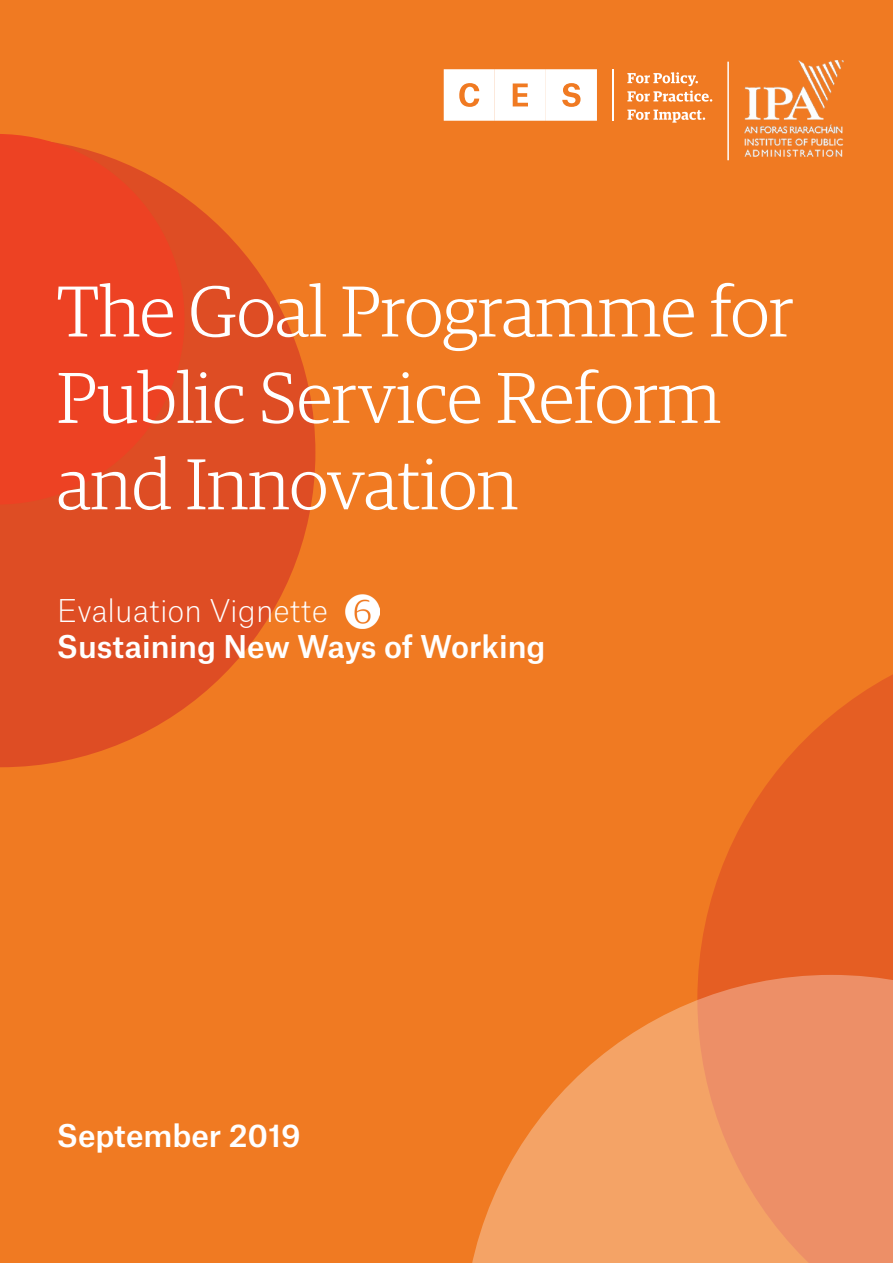
<style>
.page{position:relative;width:893px;height:1263px;background:#f07a22}
.page>*{position:absolute;margin:0;border:0;box-sizing:border-box;transform-origin:0 0}
.t1{font:300 72px/86.4px "Guardian Egyptian";color:#fff}
.t2{font:500 30px "Atlas Grotesk";color:#fff}
.t3{font:100 30px "Atlas Grotesk";color:#fff}
</style>
<div class="page">
<svg style="left:0;top:198px;width:315px;height:569px;fill:#de4d24"></svg>
<svg style="left:698px;top:674px;width:195px;height:301px;fill:#e55e23"></svg>
<svg style="left:0;top:134px;width:185px;height:370px;background:#ea4723"></svg>
<svg style="left:472px;top:975px;width:421px;height:288px"></svg>
<img style="left:744px;top:60px;width:99px;height:97px">
<svg style="left:444px;top:69px;width:153px;height:52px;background:#fdf1e9"></svg>
<hr style="left:612px;top:69px;width:2px;height:52px;background:#fff">
<svg style="left:627px;top:72px;width:85px;height:30px"></svg>
<svg style="left:627px;top:110px;width:78px;height:13px"></svg>
<hr style="left:727px;top:62px;width:2px;height:98px;background:#fff">
<img style="left:346px;top:594px;width:34px;height:34px">
<p class="t1" style="left:57px;top:264px;width:738px">The Goal Programme for<br>Public Service Reform and Innovation</p>
<p class="t3" style="left:57px;top:588px;width:273px">Evaluation Vignette</p>
<p class="t2" style="left:57px;top:622px;width:490px">Sustaining New Ways of Working</p>
<p class="t2" style="left:57px;top:1111px;width:245px">September 2019</p>
</div>
